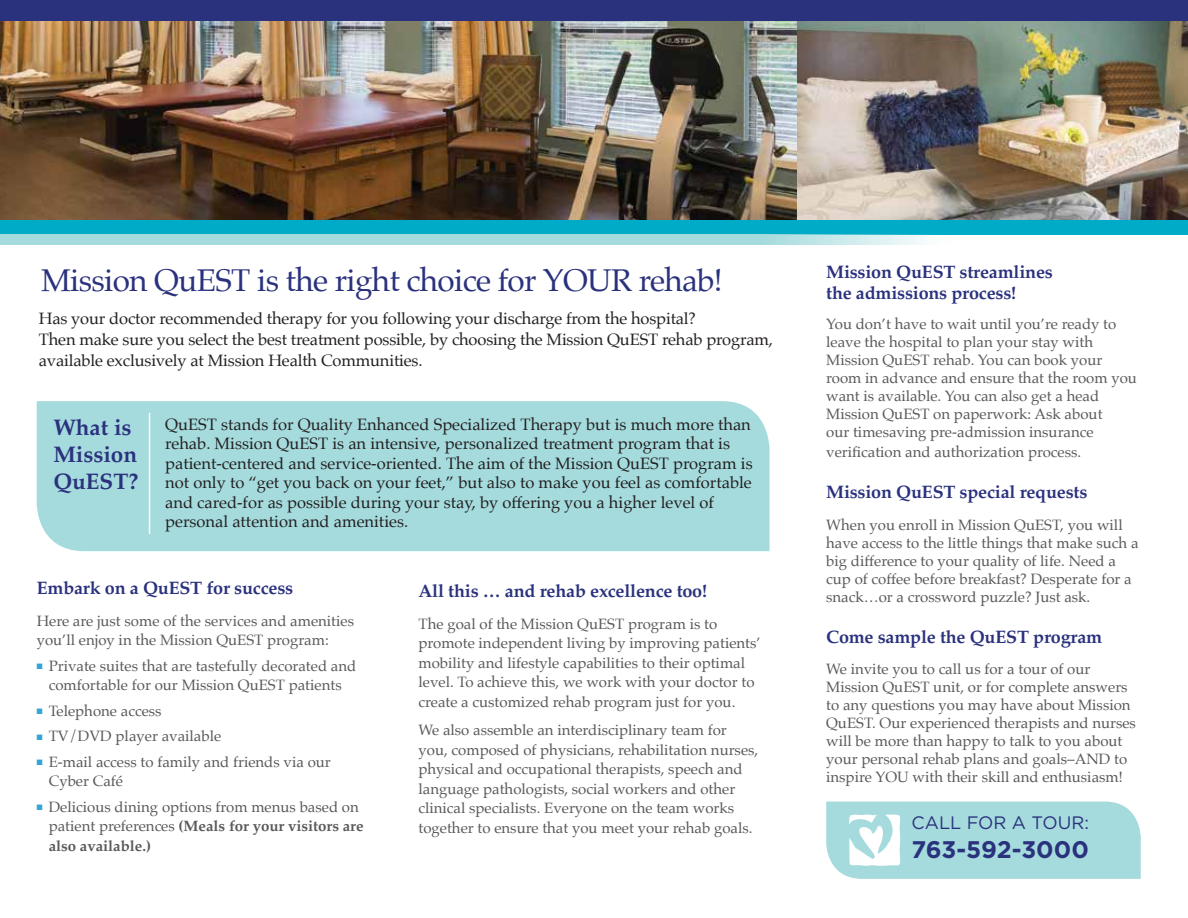
<style>
.page{position:relative;width:1188px;height:918px;background:#fff}
.page>*{position:absolute;margin:0;border:0;box-sizing:border-box;transform-origin:0 0}
.t1{font:31.5px "Palatino";letter-spacing:-.02em;color:#2a317d}
.t2{font:700 24px "Gotham";letter-spacing:-.005em;color:#2a317d}
.t3{font:700 22.5px/27px "Palatino";color:#2a317d}
.t4{font:700 18px/21.6px "Palatino";letter-spacing:-.01em;color:#2a317d}
.t5{font:18px "Gotham";color:#2a317d}
.t6{font:16.5px/19.5px "Palatino";color:#231f20}
.t7{font:15px/18px "Palatino";color:#58595b}
.t8{font:700 15px/19.5px "Palatino";color:#58595b}
.s1{font-family:"Monotype Sorts";font-size:7.5px;color:#33a4d8}
.s2{font-weight:400}
</style>
<div class="page">
<div style="left:37px;top:401px;width:733px;height:150px;background:#a5dbdd"></div>
<div style="left:0;top:0;width:1188px;height:235px;background:#00abc7"></div>
<hr style="left:149px;top:413px;width:1px;height:121px;background:#fff">
<svg style="left:0;top:234px;width:931px;height:11px;background:#aadddf"></svg>
<svg style="left:826px;top:802px;width:315px;height:77px;background:#addee0"></svg>
<img style="left:0;top:20px;width:1188px;height:199px">
<div style="left:0;top:0;width:1188px;height:20px;background:#2a317d"></div>
<h1 class="t1" style="left:41px;top:254px;width:683px">Mission QuEST is the right choice for YOUR rehab!</h1>
<p class="t6" style="left:39px;top:308px;width:736px;line-height:21px">Has your doctor recommended therapy for you following your discharge from the hospital?<br>Then make sure you select the best treatment possible, by choosing the Mission QuEST rehab program, available exclusively at Mission Health Communities.</p>
<h3 class="t3" style="left:53px;top:413px;width:86px">What is<br>Mission<br>QuEST?</h3>
<p class="t6" style="left:165px;top:414px;width:589px">QuEST stands for Quality Enhanced Specialized Therapy but is much more than rehab. Mission QuEST is an intensive, personalized treatment program that is patient-centered and service-oriented. The aim of the Mission QuEST program is not only to “get you back on your feet,” but also to make you feel as comfortable and cared-for as possible during your stay, by offering you a higher level of personal attention and amenities.</p>
<p class="t4" style="left:37px;top:577px;width:258px">Embark on a QuEST for success</p>
<p class="t7" style="left:37px;top:611px;width:319px;line-height:19.5px">Here are just some of the services and amenities you’ll enjoy in the Mission QuEST program:</p>
<p class="t7" style="left:37px;top:656px;width:321px;line-height:19.5px;text-align:center"><span class="s1">N</span> Private suites that are tastefully decorated and comfortable for our Mission QuEST patients</p>
<p class="t7" style="left:37px;top:698px;width:296px;line-height:25.5px"><span class="s1">N</span> Telephone access<br><span class="s1">N</span> TV/DVD player available<br><span class="s1">N</span> E-mail access to family and friends via our</p>
<p class="t7" style="left:37px;top:768px;width:324px;line-height:25.5px;text-indent:12px">Cyber Café<br><span class="s1">N</span> Delicious dining options from menus based on</p>
<p class="t8" style="left:49px;top:816px;width:316px"><span class="s2">patient preferences</span> (Meals for your visitors are also available.)</p>
<p class="t4" style="left:418px;top:580px;width:290px">All this … and rehab excellence too!</p>
<p class="t7" style="left:418px;top:614px;width:344px;line-height:19.5px">The goal of the Mission QuEST program is to promote independent living by improving patients’ mobility and lifestyle capabilities to their optimal level. To achieve this, we work with your doctor to create a customized rehab program just for you.</p>
<p class="t7" style="left:418px;top:721px;width:341px;line-height:19.5px">We also assemble an interdisciplinary team for you, composed of physicians, rehabilitation nurses, physical and occupational therapists, speech and language pathologists, social workers and other clinical specialists. Everyone on the team works together to ensure that you meet your rehab goals.</p>
<p class="t4" style="left:826px;top:260px;width:228px">Mission QuEST streamlines the admissions process!</p>
<p class="t7" style="left:826px;top:315px;width:312px">You don’t have to wait until you’re ready to leave the hospital to plan your stay with Mission QuEST rehab. You can book your room in advance and ensure that the room you want is available. You can also get a head Mission QuEST on paperwork: Ask about<br>our timesaving pre-admission insurance</p>
<p class="t7" style="left:826px;top:443px;width:257px">verification and authorization process.</p>
<p class="t4" style="left:826px;top:481px;width:263px">Mission QuEST special requests</p>
<p class="t7" style="left:826px;top:515px;width:314px">When you enroll in Mission QuEST, you will have access to the little things that make such a big difference to your quality of life. Need a cup of coffee before breakfast? Desperate for a snack…or a crossword puzzle? Just ask.</p>
<p class="t4" style="left:826px;top:625px;width:277px">Come sample the QuEST program</p>
<p class="t7" style="left:826px;top:660px;width:311px">We invite you to call us for a tour of our Mission QuEST unit, or for complete answers to any questions you may have about Mission QuEST. Our experienced therapists and nurses will be more than happy to talk to you about your personal rehab plans and goals–AND to inspire YOU with their skill and enthusiasm!</p>
<p class="t5" style="left:912px;top:811px;width:179px">CALL FOR A TOUR:</p>
<h2 class="t2" style="left:912px;top:833px;width:179px">763-592-3000</h2>
</div>
